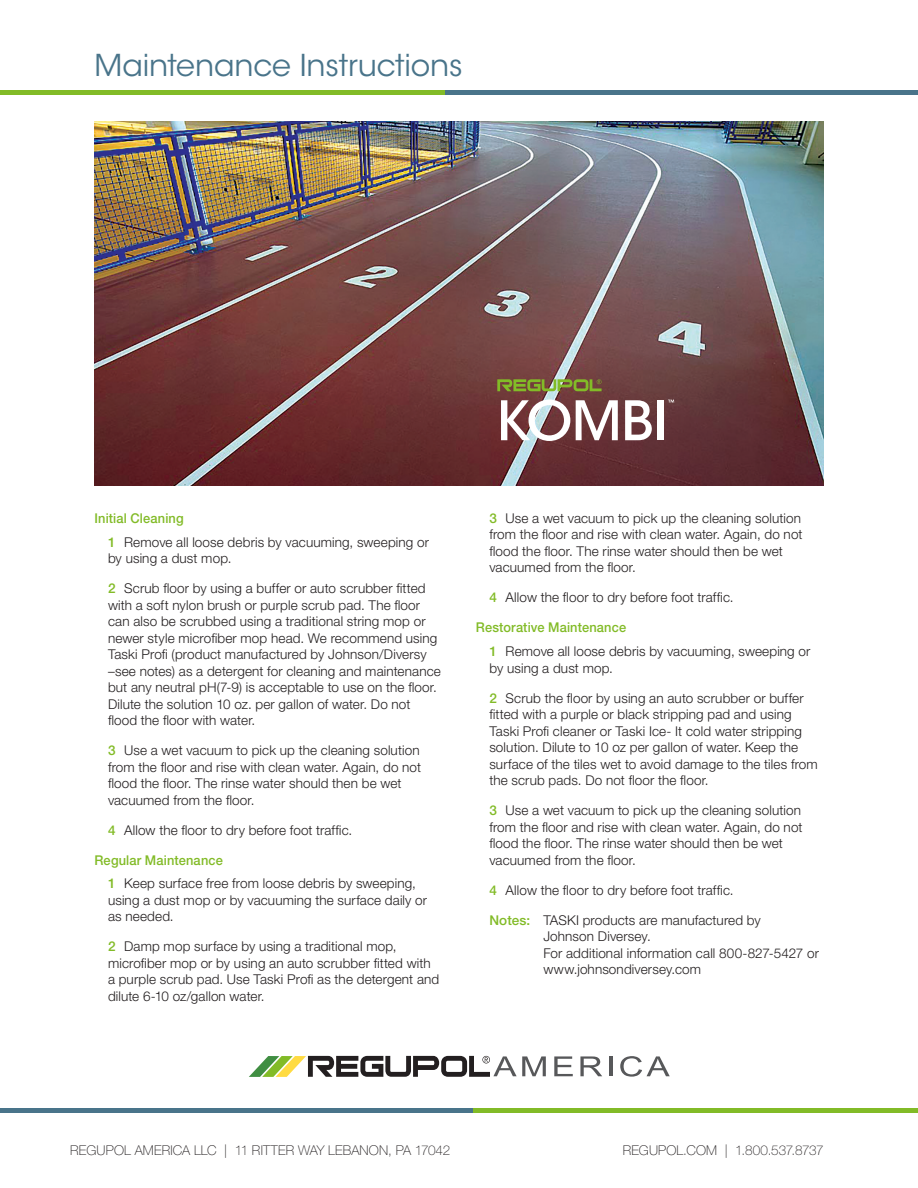
<style>
.page{position:relative;width:918px;height:1188px;background:#fff}
.page>*{position:absolute;margin:0;border:0;box-sizing:border-box;transform-origin:0 0}
.t1{font:30px "ITC Avant Garde Std";letter-spacing:-.005em;color:#49748a}
._01-Section{font:300 13.5px/16.5px "Helvetica Neue LT Std";letter-spacing:.01em;color:#231f20}
.t2{font:100 13.5px "Helvetica Neue LT Std";letter-spacing:.01em;color:#231f20}
._01-Paragraph{font:500 13.5px "Helvetica Neue LT Std";letter-spacing:.01em;color:#82bb27;scale:.95 1}
.s1{font-weight:500;color:#82bb27}
</style>
<div class="page">
<hr style="left:445px;top:90px;width:473px;height:4px;background:#49748a">
<hr style="left:0;top:90px;width:445px;height:4px;background:#82bb27">
<div style="left:0;top:1108px;width:473px;height:5px;background:#49748a"></div>
<div style="left:473px;top:1108px;width:445px;height:5px;background:#82bb27"></div>
<svg style="left:554px;top:1056px;width:19px;height:20px"></svg>
<svg style="left:580px;top:1056px;width:22px;height:20px"></svg>
<hr style="left:609px;top:1056px;width:3px;height:20px;background:#57585a">
<svg style="left:620px;top:1056px;width:50px;height:21px"></svg>
<svg style="left:249px;top:1056px;width:297px;height:21px"></svg>
<img style="left:95px;top:122px;width:729px;height:364px">
<svg style="left:501px;top:400px;width:69px;height:41px"></svg>
<svg style="left:576px;top:400px;width:42px;height:40px"></svg>
<svg style="left:625px;top:400px;width:27px;height:40px"></svg>
<div style="left:657px;top:400px;width:6px;height:40px;background:#fff"></div>
<svg style="left:668px;top:400px;width:6px;height:3px"></svg>
<svg style="left:497px;top:379px;width:105px;height:12px"></svg>
<h1 class="t1" style="left:94px;top:47px;width:370px">Maintenance Instructions</h1>
<p class="_01-Paragraph" style="left:94px;top:510px;width:95px">Initial Cleaning</p>
<p class="_01-Section" style="left:108px;top:533px;width:323px"><span class="s1">1</span> Remove all loose debris by vacuuming, sweeping or by using a dust mop.</p>
<p class="_01-Section" style="left:108px;top:580px;width:334px"><span class="s1">2</span> Scrub floor by using a buffer or auto scrubber fitted with a soft nylon brush or purple scrub pad. The floor can also be scrubbed using a traditional string mop or newer style microfiber mop head. We recommend using Taski Profi (product manufactured by Johnson/Diversy –see notes) as a detergent for cleaning and maintenance but any neutral pH(7‐9) is acceptable to use on the floor.<br>Dilute the solution 10 oz. per gallon of water. Do not flood the floor with water.</p>
<p class="_01-Section" style="left:108px;top:742px;width:315px"><span class="s1">3</span> Use a wet vacuum to pick up the cleaning solution from the floor and rise with clean water. Again, do not flood the floor. The rinse water should then be wet vacuumed from the floor.</p>
<p class="_01-Section" style="left:108px;top:821px;width:246px"><span class="s1">4</span> Allow the floor to dry before foot traffic.</p>
<p class="_01-Paragraph" style="left:94px;top:852px;width:137px">Regular Maintenance</p>
<p class="_01-Section" style="left:108px;top:875px;width:321px"><span class="s1">1</span> Keep surface free from loose debris by sweeping, using a dust mop or by vacuuming the surface daily or as needed.</p>
<p class="_01-Section" style="left:108px;top:938px;width:333px"><span class="s1">2</span> Damp mop surface by using a traditional mop, microfiber mop or by using an auto scrubber fitted with a purple scrub pad. Use Taski Profi as the detergent and dilute 6‐10 oz/gallon water.</p>
<p class="_01-Section" style="left:489px;top:509px;width:315px"><span class="s1">3</span> Use a wet vacuum to pick up the cleaning solution from the floor and rise with clean water. Again, do not flood the floor. The rinse water should then be wet vacuumed from the floor.</p>
<p class="_01-Section" style="left:489px;top:589px;width:246px"><span class="s1">4</span> Allow the floor to dry before foot traffic.</p>
<p class="_01-Paragraph" style="left:476px;top:619px;width:160px">Restorative Maintenance</p>
<p class="_01-Section" style="left:489px;top:643px;width:323px"><span class="s1">1</span> Remove all loose debris by vacuuming, sweeping or by using a dust mop.</p>
<p class="_01-Section" style="left:489px;top:689px;width:330px"><span class="s1">2</span> Scrub the floor by using an auto scrubber or buffer fitted with a purple or black stripping pad and using Taski Profi cleaner or Taski Ice‐ It cold water stripping solution. Dilute to 10 oz per gallon of water. Keep the surface of the tiles wet to avoid damage to the tiles from the scrub pads. Do not floor the floor.</p>
<p class="_01-Section" style="left:489px;top:802px;width:315px"><span class="s1">3</span> Use a wet vacuum to pick up the cleaning solution from the floor and rise with clean water. Again, do not flood the floor. The rinse water should then be wet vacuumed from the floor.</p>
<p class="_01-Section" style="left:489px;top:881px;width:246px"><span class="s1">4</span> Allow the floor to dry before foot traffic.</p>
<p class="_01-Section" style="left:543px;top:911px;width:277px;text-indent:-54px"><span class="s1">Notes:</span> TASKI products are manufactured by<br>Johnson Diversey.<br>For additional information call 800‐827‐5427 or www.johnsondiversey.com</p>
<p class="t2" style="left:70px;top:1143px;width:381px">REGUPOL AMERICA LLC | 11 RITTER WAY LEBANON, PA 17042</p>
<p class="t2" style="left:623px;top:1143px;width:202px">REGUPOL.COM | 1.800.537.8737</p>
</div>
